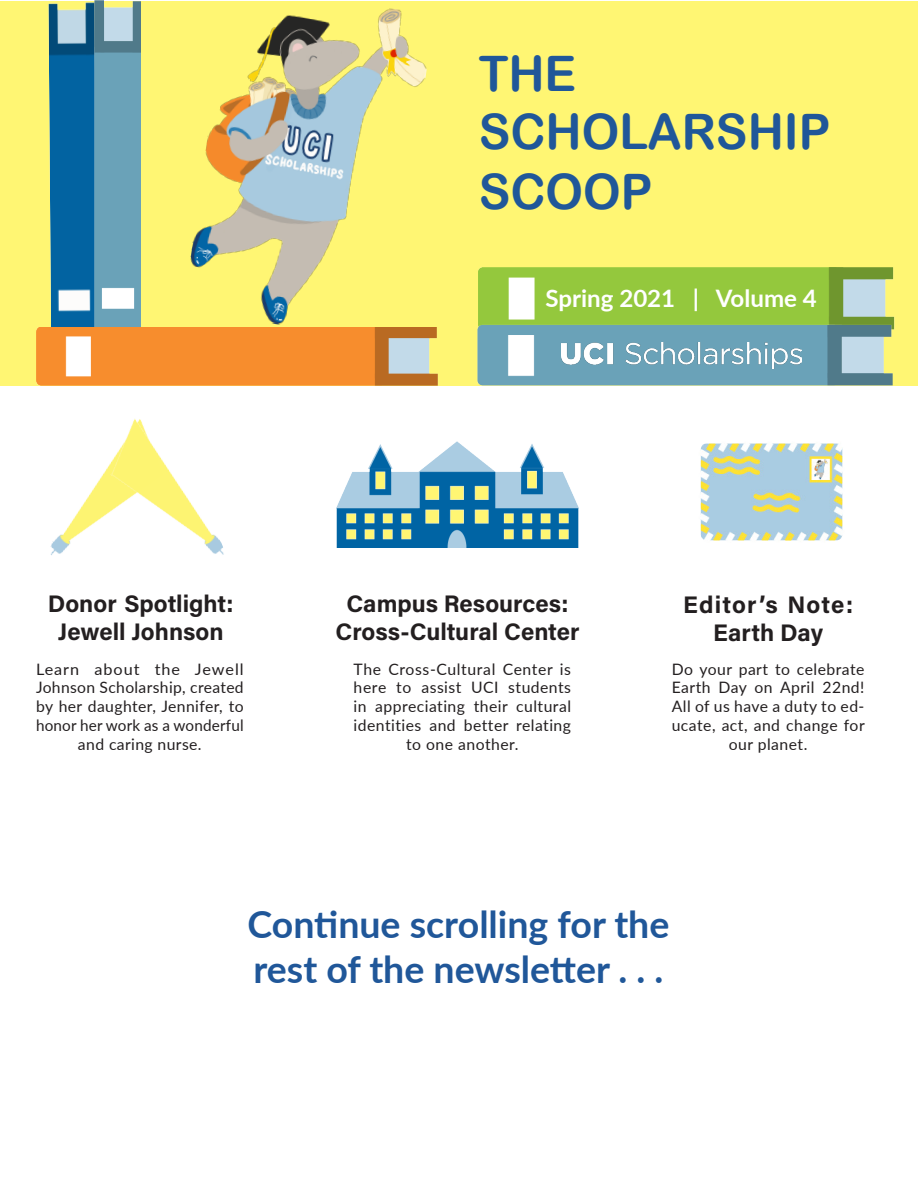
<style>
.page{position:relative;width:918px;height:1188px;background:#fff}
.page>*{position:absolute;margin:0;border:0;box-sizing:border-box;transform-origin:0 0}
.t1{font:48.9px "Arial Rounded MT Bold";color:#205799}
.t2{font:700 37.5px/45px "Lato";color:#205799}
.t3{font:700 24.15px "Lato";color:#fff}
.t4{font:24px/28.8px "Acumin Variable Concept";letter-spacing:.05em;color:#231f20;text-align:center}
.t5{font:24px/28.8px "Acumin Variable Concept";letter-spacing:.09em;color:#231f20;text-align:center}
.Paragraph_Style_1{font:15.75px/18.9px "Lato";letter-spacing:.03em;color:#231f20;text-align:center}
</style>
<div class="page">
<div style="left:0;top:1px;width:918px;height:385px;background:#fff673"></div>
<img style="left:336px;top:441px;width:243px;height:106px">
<img style="left:478px;top:268px;width:417px;height:62px">
<img style="left:48px;top:2px;width:42px;height:325px">
<img style="left:90px;top:1px;width:51px;height:326px">
<img style="left:36px;top:327px;width:402px;height:59px">
<img style="left:700px;top:443px;width:143px;height:98px">
<img style="left:183px;top:8px;width:251px;height:332px">
<img style="left:477px;top:324px;width:416px;height:62px">
<img style="left:50px;top:488px;width:44px;height:67px">
<img style="left:94px;top:418px;width:130px;height:137px">
<img style="left:562px;top:342px;width:239px;height:27px">
<p class="t1" style="left:479px;top:44px;width:99px">THE</p>
<p class="t1" style="left:479px;top:103px;width:353px">SCHOLARSHIP</p>
<p class="t1" style="left:479px;top:163px;width:176px">SCOOP</p>
<p class="t3" style="left:545px;top:280px;width:273px">Spring 2021 | Volume 4</p>
<p class="t4" style="left:48px;top:588px;width:186px">Donor Spotlight:<br>Jewell Johnson</p>
<p class="t5" style="left:683px;top:589px;width:170px">Editor’s Note:<br>Earth Day</p>
<p class="t4" style="left:347px;top:588px;width:222px">Campus Resources:</p>
<p class="t4" style="left:336px;top:617px;width:244px">Cross-Cultural Center</p>
<p class="Paragraph_Style_1" style="left:354px;top:659px;width:219px">The Cross-Cultural Center is here to assist UCI students in appreciating their cultural identities and better relating to one another.</p>
<p class="Paragraph_Style_1" style="left:672px;top:659px;width:195px">Do your part to celebrate<br>Earth Day on April 22nd!<br>All of us have a duty to ed&shy;ucate, act, and change for our planet.</p>
<p class="Paragraph_Style_1" style="left:36px;top:659px;width:209px">Learn about the Jewell<br>Johnson Scholarship, created by her daughter, Jennifer, to honor her work as a wonderful and caring nurse.</p>
<p class="t2" style="left:247px;top:900px;width:424px">Continue scrolling for the rest of the newsletter . . .</p>
</div>
